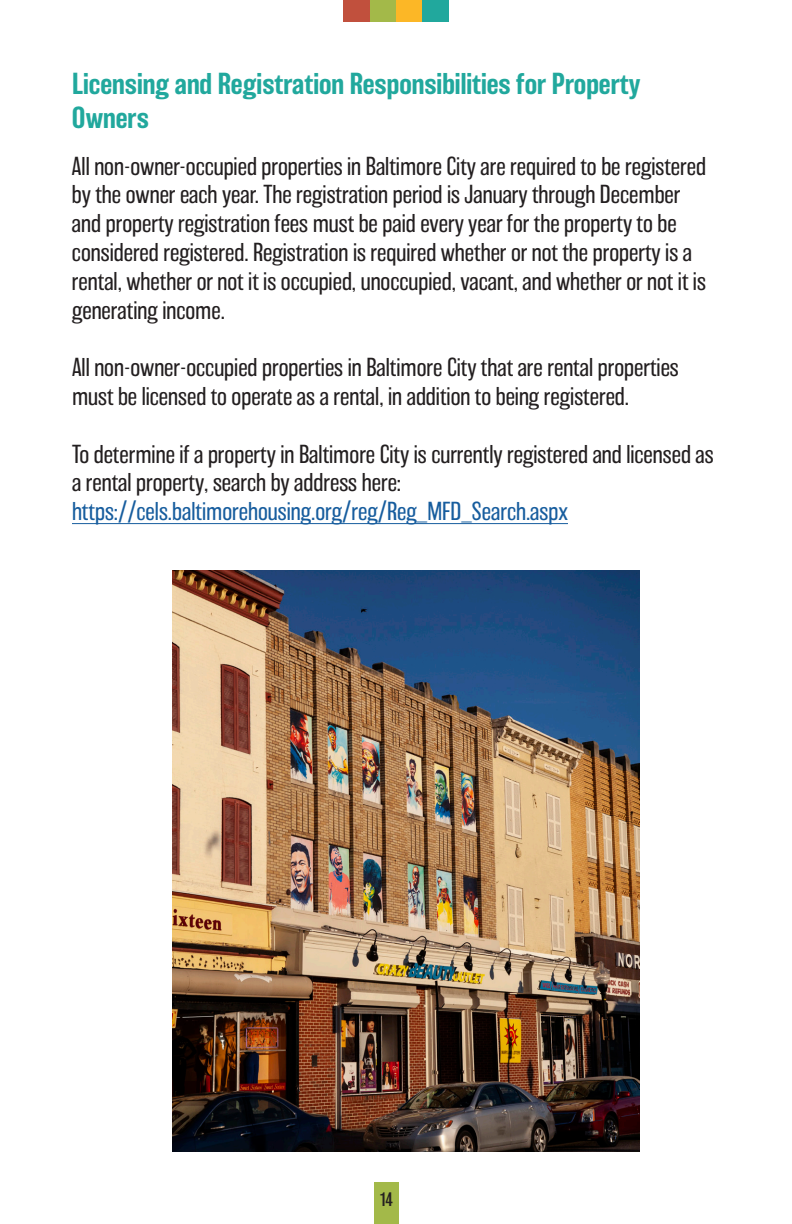
<style>
.page{position:relative;width:792px;height:1224px;background:#fff}
.page>*{position:absolute;margin:0;border:0;box-sizing:border-box;transform-origin:0 0}
.t1{font:500 28px/33.6px "Balboa";color:#21a89d}
.t2{font:200 24px/28.8px "Balboa";color:#231f20}
.t3{font:300 18px "Balboa";color:#231f20}
.s1{color:#175d9e}
</style>
<div class="page">
<div style="left:375px;top:1183px;width:24px;height:41px;background:#a3b949"></div>
<div style="left:370px;top:0;width:26px;height:22px;background:#a3b949"></div>
<div style="left:344px;top:0;width:26px;height:22px;background:#c1503d"></div>
<div style="left:396px;top:0;width:26px;height:22px;background:#fcb726"></div>
<div style="left:422px;top:0;width:26px;height:22px;background:#21a89d"></div>
<img style="left:173px;top:570px;width:466px;height:582px">
<hr style="left:72px;top:523px;width:496px;height:1px;background:#175d9e">
<p class="t1" style="left:72px;top:67px;width:570px">Licensing and Registration Responsibilities for Property<br>Owners</p>
<p class="t2" style="left:72px;top:152px;width:636px">All non-owner-occupied properties in Baltimore City are required to be registered by the owner each year. The registration period is January through December and property registration fees must be paid every year for the property to be considered registered. Registration is required whether or not the property is a rental, whether or not it is occupied, unoccupied, vacant, and whether or not it is generating income.</p>
<p class="t2" style="left:72px;top:353px;width:608px">All non-owner-occupied properties in Baltimore City that are rental properties must be licensed to operate as a rental, in addition to being registered.</p>
<p class="t2" style="left:72px;top:440px;width:643px">To determine if a property in Baltimore City is currently registered and licensed as a rental property, search by address here: <span class="s1">https://cels.baltimorehousing.org/reg/Reg_MFD_Search.aspx</span></p>
<p class="t3" style="left:379px;top:1190px;width:15px">14</p>
</div>
